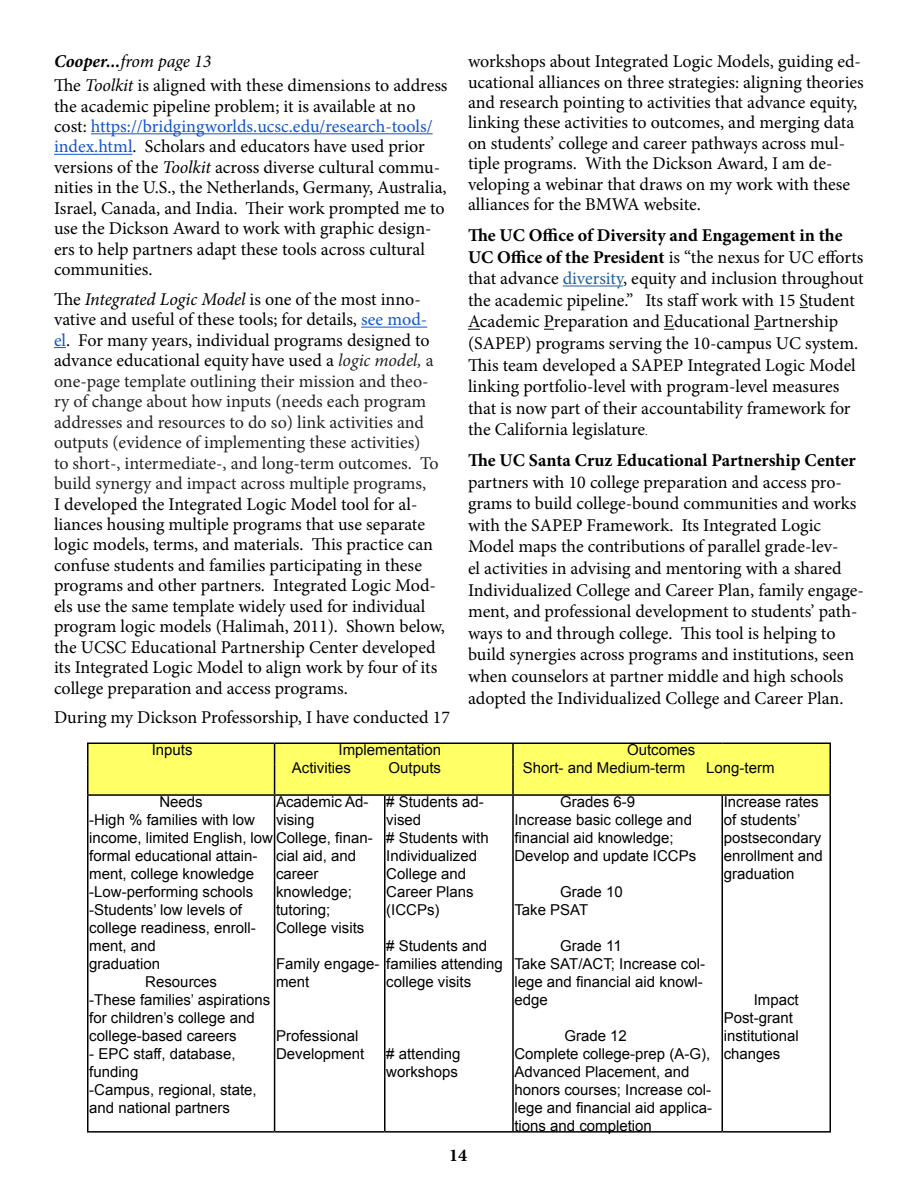
<style>
.page{position:relative;width:918px;height:1188px;background:#fff}
.page>*{position:absolute;margin:0;border:0;box-sizing:border-box;transform-origin:0 0}
.t1{font:18px/20.4px "Minion Pro";color:#000}
.t2{font:18px/20.5px "Minion Pro";letter-spacing:-.005em;color:#222}
.t3{font:700 18px "Minion Pro";color:#000}
.t4{font:italic 18px "Minion Pro";letter-spacing:-.005em;color:#000}
.t5{font:15px/18px "Arial";color:#000}
.s1{font-weight:700}
.s2{font-style:italic}
.s3{color:#15c}
.s4{color:#000}
.s5{font-style:italic;color:#000}
.s6{color:#215e9e}
.s7{font-size:11.25px}
</style>
<div class="page">
<hr style="left:91px;top:133px;width:342px;height:1px;background:#15c">
<hr style="left:54px;top:154px;width:78px;height:1px;background:#15c">
<hr style="left:361px;top:327px;width:66px;height:1px;background:#15c">
<svg style="left:54px;top:347px;width:12px;height:1px"></svg>
<hr style="left:563px;top:286px;width:60px;height:1px;background:#215e9e">
<svg style="left:468px;top:329px;width:12px;height:1px"></svg>
<hr style="left:87px;top:742px;width:188px;height:2px;background:#000">
<hr style="left:275px;top:742px;width:110px;height:2px;background:#000">
<hr style="left:385px;top:742px;width:128px;height:2px;background:#000">
<div style="left:87px;top:743px;width:744px;height:51px;background:#ff6"></div>
<hr style="left:512px;top:744px;width:2px;height:20px;background:#000">
<hr style="left:512px;top:764px;width:2px;height:30px;background:#000">
<hr style="left:513px;top:742px;width:209px;height:2px;background:#000">
<hr style="left:722px;top:742px;width:109px;height:2px;background:#000">
<hr style="left:87px;top:794px;width:188px;height:2px;background:#000">
<hr style="left:275px;top:794px;width:110px;height:2px;background:#000">
<hr style="left:385px;top:794px;width:128px;height:2px;background:#000">
<hr style="left:513px;top:794px;width:209px;height:2px;background:#000">
<hr style="left:722px;top:794px;width:109px;height:2px;background:#000">
<hr style="left:87px;top:1131px;width:188px;height:2px;background:#000">
<hr style="left:275px;top:1131px;width:110px;height:2px;background:#000">
<hr style="left:385px;top:1131px;width:128px;height:2px;background:#000">
<hr style="left:513px;top:1131px;width:209px;height:2px;background:#000">
<hr style="left:722px;top:1131px;width:109px;height:2px;background:#000">
<hr style="left:87px;top:764px;width:1px;height:30px;background:#000">
<hr style="left:87px;top:796px;width:1px;height:335px;background:#000">
<hr style="left:274px;top:764px;width:1px;height:30px;background:#000">
<hr style="left:274px;top:796px;width:1px;height:335px;background:#000">
<hr style="left:384px;top:796px;width:2px;height:335px;background:#000">
<hr style="left:512px;top:796px;width:2px;height:335px;background:#000">
<hr style="left:722px;top:796px;width:1px;height:335px;background:#000">
<hr style="left:830px;top:796px;width:1px;height:335px;background:#000">
<p class="t4" style="left:54px;top:49px;width:159px"><span class="s1">Cooper...</span>from page 13</p>
<p class="t1" style="left:54px;top:75px;width:395px">The <span class="s2">Toolkit</span> is aligned with these dimensions to address the academic pipeline problem; it is available at no cost: <span class="s3">https://bridgingworlds.ucsc.edu/research-tools/ index.html</span>. Scholars and educators have used prior versions of the <span class="s2">Toolkit</span> across diverse cultural commu&shy;nities in the U.S., the Netherlands, Germany, Australia, Israel, Canada, and India. Their work prompted me to use the Dickson Award to work with graphic design&shy;ers to help partners adapt these tools across cultural communities.</p>
<p class="t2" style="left:54px;top:289px;width:386px"><span class="s4">The</span> <span class="s5">Integrated Logic Model</span> <span class="s4">is one of the most inno&shy;vative and useful of these tools; for details,</span> <span class="s3">see mod&shy;el</span><span class="s4">. For many years, individual programs designed to advance educational equity have used a</span> <span class="s2">logic model,</span> a one-page template outlining their mission and theo&shy;ry of change about how inputs (needs each program addresses and resources to do so) link activities and outputs (evidence of implementing these activities) to short-, intermediate-, and long-term outcomes. To build synergy and impact across multiple programs,</p>
<p class="t1" style="left:54px;top:494px;width:392px">I developed the Integrated Logic Model tool for al&shy;liances housing multiple programs that use separate logic models, terms, and materials. This practice can confuse students and families participating in these programs and other partners. Integrated Logic Mod&shy;els use the same template widely used for individual program logic models (Halimah, 2011). Shown below, the UCSC Educational Partnership Center developed its Integrated Logic Model to align work by four of its college preparation and access programs.</p>
<p class="t1" style="left:54px;top:707px;width:398px">During my Dickson Professorship, I have conducted 17</p>
<p class="t1" style="left:468px;top:51px;width:397px">workshops about Integrated Logic Models, guiding ed&shy;ucational alliances on three strategies: aligning theories and research pointing to activities that advance equity, linking these activities to outcomes, and merging data on students’ college and career pathways across mul&shy;tiple programs. With the Dickson Award, I am de&shy;veloping a webinar that draws on my work with these alliances for the BMWA website.</p>
<p class="t1" style="left:468px;top:224px;width:397px;line-height:21.6px"><span class="s1">The UC Office of Diversity and Engagement in the UC Office of the President</span> is “the nexus for UC efforts that advance <span class="s6">diversity</span>, equity and inclusion throughout the academic pipeline.” Its staff work with 15 Student Academic Preparation and Educational Partnership (SAPEP) programs serving the 10-campus UC system.<br>This team developed a SAPEP Integrated Logic Model linking portfolio-level with program-level measures that is now part of their accountability framework for the California legislature<span class="s7">.</span></p>
<p class="t3" style="left:468px;top:448px;width:389px">The UC Santa Cruz Educational Partnership Center</p>
<p class="t1" style="left:468px;top:471px;width:397px;line-height:21.6px">partners with 10 college preparation and access pro&shy;grams to build college-bound communities and works with the SAPEP Framework. Its Integrated Logic Model maps the contributions of parallel grade-lev-<br>el activities in advising and mentoring with a shared Individualized College and Career Plan, family engage&shy;ment, and professional development to students’ path&shy;ways to and through college. This tool is helping to build synergies across programs and institutions, seen when counselors at partner middle and high schools adopted the Individualized College and Career Plan.</p>
<p class="t5" style="left:152px;top:741px;width:42px">Inputs</p>
<p class="t5" style="left:292px;top:741px;width:151px;text-indent:47px">Implementation<br>Activities</p>
<p class="t5" style="left:389px;top:759px;width:54px">Outputs</p>
<p class="t5" style="left:523px;top:741px;width:174px;text-indent:104px">Outcomes<br>Short- and Medium-term</p>
<p class="t5" style="left:706px;top:759px;width:70px">Long-term</p>
<p class="t5" style="left:386px;top:793px;width:104px"># Students ad&shy;vised<br># Students with<br>Individualized<br>College and<br>Career Plans (ICCPs)</p>
<p class="t5" style="left:386px;top:937px;width:118px"># Students and families attending college visits</p>
<p class="t5" style="left:159px;top:793px;width:45px">Needs</p>
<p class="t5" style="left:89px;top:811px;width:167px">-High % families with low</p>
<p class="t5" style="left:89px;top:829px;width:285px">income, limited English, low College, finan-</p>
<p class="t5" style="left:89px;top:847px;width:170px">formal educational attain-</p>
<p class="t5" style="left:89px;top:865px;width:167px">ment, college knowledge</p>
<p class="t5" style="left:89px;top:883px;width:166px">-Low-performing schools</p>
<p class="t5" style="left:89px;top:901px;width:154px">-Students’ low levels of</p>
<p class="t5" style="left:89px;top:919px;width:168px">college readiness, enroll-</p>
<p class="t5" style="left:89px;top:937px;width:68px">ment, and</p>
<p class="t5" style="left:89px;top:955px;width:72px">graduation</p>
<p class="t5" style="left:145px;top:973px;width:73px">Resources</p>
<p class="t5" style="left:89px;top:991px;width:183px">-These families’ aspirations</p>
<p class="t5" style="left:89px;top:1009px;width:167px">for children’s college and</p>
<p class="t5" style="left:89px;top:1027px;width:149px">college-based careers</p>
<p class="t5" style="left:89px;top:1045px;width:169px">- EPC staff, database, funding<br>-Campus, regional, state, and national partners</p>
<p class="t5" style="left:276px;top:793px;width:94px">Academic Ad&shy;vising</p>
<p class="t5" style="left:276px;top:847px;width:90px">cial aid, and career knowledge; tutoring;<br>College visits</p>
<p class="t5" style="left:276px;top:955px;width:105px">Family engage&shy;ment</p>
<p class="t5" style="left:276px;top:1027px;width:90px">Professional<br>Development</p>
<p class="t5" style="left:386px;top:1045px;width:76px"># attending workshops</p>
<p class="t3" style="left:449px;top:1142px;width:19px">14</p>
<p class="t5" style="left:514px;top:793px;width:183px;text-indent:46px">Grades 6-9<br>Increase basic college and financial aid knowledge;<br>Develop and update ICCPs</p>
<p class="t5" style="left:514px;top:883px;width:110px;text-indent:46px">Grade 10<br>Take PSAT</p>
<p class="t5" style="left:514px;top:937px;width:192px;text-indent:46px">Grade 11<br>Take SAT/ACT; Increase col&shy;lege and financial aid knowl&shy;edge</p>
<p class="t5" style="left:514px;top:1027px;width:199px;text-indent:50px">Grade 12<br>Complete college-prep (A-G),<br>Advanced Placement, and honors courses; Increase col&shy;lege and financial aid applica&shy;tions and completion</p>
<p class="t5" style="left:724px;top:793px;width:101px">Increase rates of students’ postsecondary enrollment and graduation</p>
<p class="t5" style="left:724px;top:991px;width:77px;text-indent:30px">Impact<br>Post-grant institutional changes</p>
</div>
